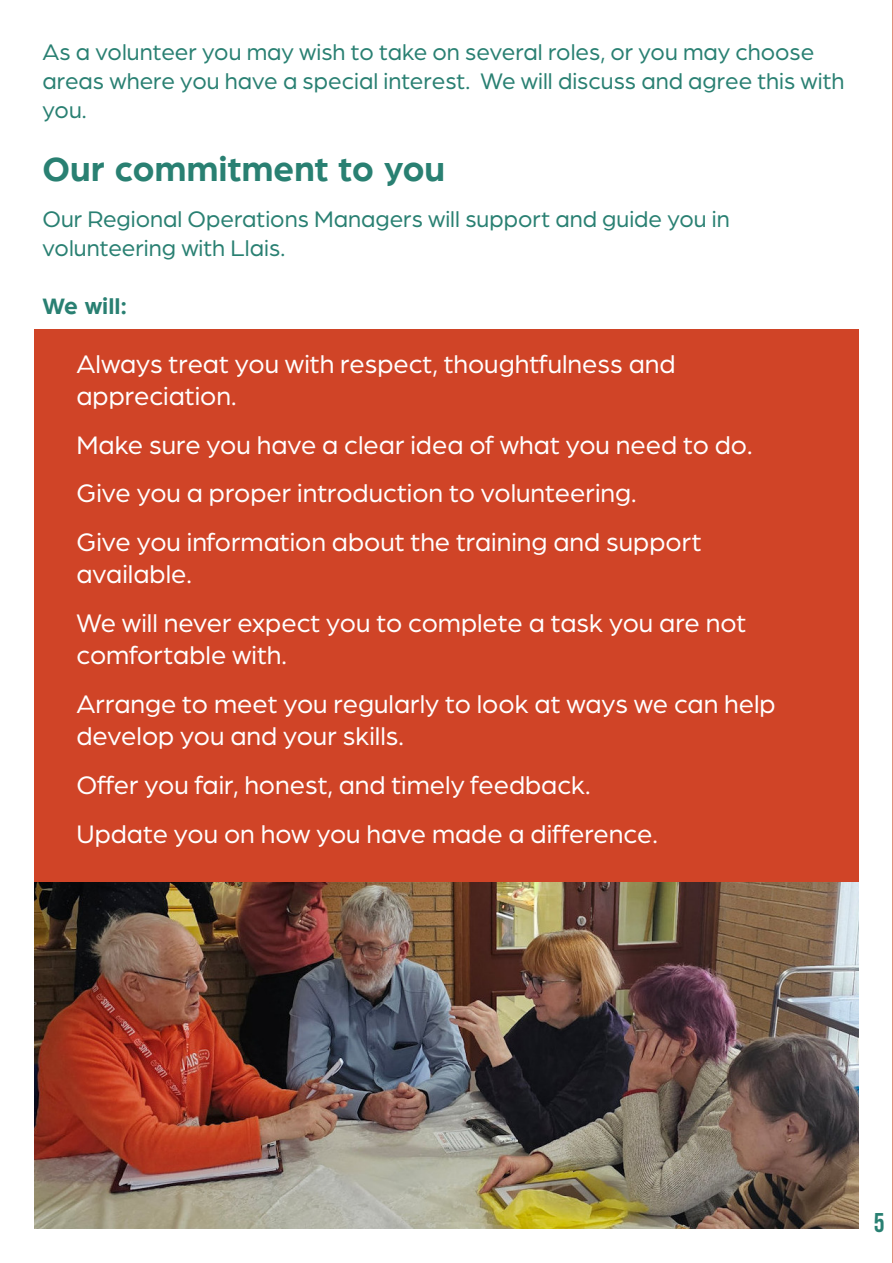
<style>
.page{position:relative;width:893px;height:1263px;background:#fff}
.page>*{position:absolute;margin:0;border:0;box-sizing:border-box;transform-origin:0 0}
.Main_Paragraph_Style{font:700 36px "Arboria";color:#298072}
.Paragraph_Style_1{font:27px/32.4px "Arboria";color:#fff}
.t1{font:27px "Bebas Neue";color:#298072}
.Main_Paragraph_Style-2{font:24px/28.8px "Arboria";color:#298072}
.Main_Paragraph_Style-3{font:700 24px "Arboria";color:#298072}
</style>
<div class="page">
<div style="left:34px;top:329px;width:825px;height:594px;background:#d04427"></div>
<img style="left:34px;top:883px;width:825px;height:346px">
<p class="Main_Paragraph_Style-2" style="left:43px;top:37px;width:803px">As a volunteer you may wish to take on several roles, or you may choose areas where you have a special interest. We will discuss and agree this with you.</p>
<p class="Main_Paragraph_Style" style="left:43px;top:144px;width:404px">Our commitment to you</p>
<p class="Main_Paragraph_Style-2" style="left:43px;top:204px;width:689px">Our Regional Operations Managers will support and guide you in volunteering with Llais.</p>
<p class="Main_Paragraph_Style-3" style="left:43px;top:289px;width:86px">We will:</p>
<p class="Paragraph_Style_1" style="left:77px;top:346px;width:600px">Always treat you with respect, thoughtfulness and appreciation.</p>
<p class="Paragraph_Style_1" style="left:77px;top:427px;width:678px">Make sure you have a clear idea of what you need to do.</p>
<p class="Paragraph_Style_1" style="left:77px;top:476px;width:562px">Give you a proper introduction to volunteering.</p>
<p class="Paragraph_Style_1" style="left:77px;top:525px;width:627px">Give you information about the training and support available.</p>
<p class="Paragraph_Style_1" style="left:77px;top:606px;width:671px">We will never expect you to complete a task you are not comfortable with.</p>
<p class="Paragraph_Style_1" style="left:77px;top:687px;width:701px">Arrange to meet you regularly to look at ways we can help develop you and your skills.</p>
<p class="Paragraph_Style_1" style="left:77px;top:768px;width:516px">Offer you fair, honest, and timely feedback.</p>
<p class="Paragraph_Style_1" style="left:77px;top:816px;width:583px">Update you on how you have made a difference.</p>
<p class="t1" style="left:874px;top:1207px;width:12px">5</p>
</div>
